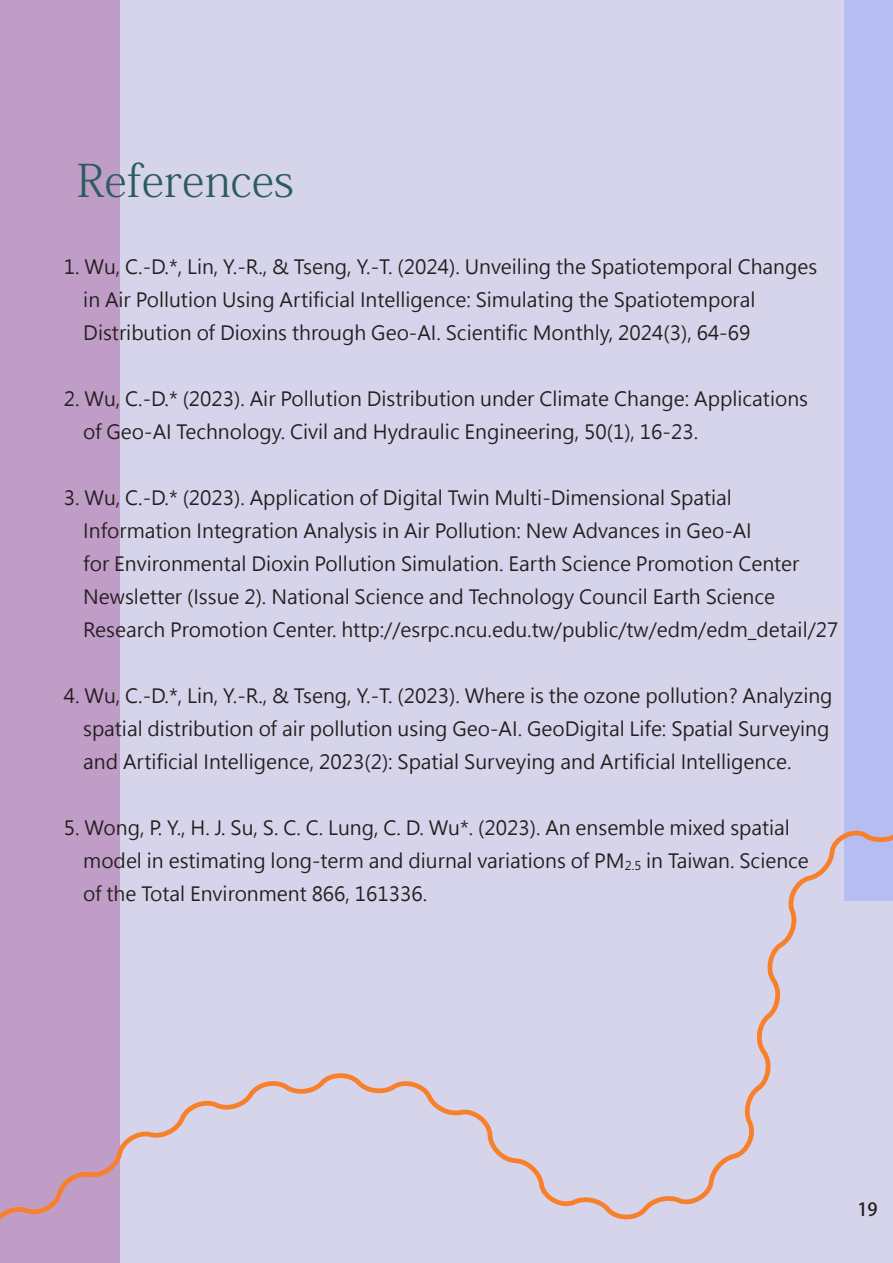
<style>
.page{position:relative;width:893px;height:1263px;background:#d6d4ea}
.page>*{position:absolute;margin:0;border:0;box-sizing:border-box;transform-origin:0 0}
.t1{font:45px "Adobe Fangsong Std";color:#2d5c5f}
.t2{font:19.5px "Microsoft Jheng Hei";color:#231f20}
.t3{font:700 18px "Adobe Fan Heiti Std";color:#231f20}
</style>
<div class="page">
<div style="left:844px;top:0;width:49px;height:900px;background:#b6bdf1"></div>
<div style="left:0;top:0;width:119px;height:1263px;background:#c09dc7"></div>
<svg style="left:0;top:825px;width:893px;height:419px"></svg>
<p class="t1" style="left:77px;top:153px;width:219px">References</p>
<p class="t2" style="left:64px;top:255px;width:755px">1. Wu, C.-D.*, Lin, Y.-R., &amp; Tseng, Y.-T. (2024). Unveiling the Spatiotemporal Changes</p>
<p class="t2" style="left:83px;top:288px;width:674px">in Air Pollution Using Artificial Intelligence: Simulating the Spatiotemporal</p>
<p class="t2" style="left:83px;top:321px;width:669px">Distribution of Dioxins through Geo-AI. Scientific Monthly, 2024(3), 64-69</p>
<p class="t2" style="left:64px;top:387px;width:746px">2. Wu, C.-D.* (2023). Air Pollution Distribution under Climate Change: Applications</p>
<p class="t2" style="left:83px;top:420px;width:616px">of Geo-AI Technology. Civil and Hydraulic Engineering, 50(1), 16-23.</p>
<p class="t2" style="left:64px;top:486px;width:670px">3. Wu, C.-D.* (2023). Application of Digital Twin Multi-Dimensional Spatial</p>
<p class="t2" style="left:83px;top:519px;width:670px">Information Integration Analysis in Air Pollution: New Advances in Geo-AI</p>
<p class="t2" style="left:83px;top:552px;width:718px">for Environmental Dioxin Pollution Simulation. Earth Science Promotion Center</p>
<p class="t2" style="left:83px;top:585px;width:693px">Newsletter (Issue 2). National Science and Technology Council Earth Science</p>
<p class="t2" style="left:83px;top:618px;width:757px">Research Promotion Center. http://esrpc.ncu.edu.tw/public/tw/edm/edm_detail/27</p>
<p class="t2" style="left:64px;top:684px;width:770px">4. Wu, C.-D.*, Lin, Y.-R., &amp; Tseng, Y.-T. (2023). Where is the ozone pollution? Analyzing</p>
<p class="t2" style="left:83px;top:717px;width:748px">spatial distribution of air pollution using Geo-AI. GeoDigital Life: Spatial Surveying</p>
<p class="t2" style="left:83px;top:750px;width:710px">and Artificial Intelligence, 2023(2): Spatial Surveying and Artificial Intelligence.</p>
<p class="t2" style="left:64px;top:816px;width:728px">5. Wong, P. Y., H. J. Su, S. C. C. Lung, C. D. Wu*. (2023). An ensemble mixed spatial</p>
<p class="t2" style="left:83px;top:849px;width:727px">model in estimating long-term and diurnal variations of PM<sub>2.5</sub> in Taiwan. Science</p>
<p class="t2" style="left:83px;top:882px;width:346px">of the Total Environment 866, 161336.</p>
<p class="t3" style="left:857px;top:1198px;width:22px">19</p>
</div>
